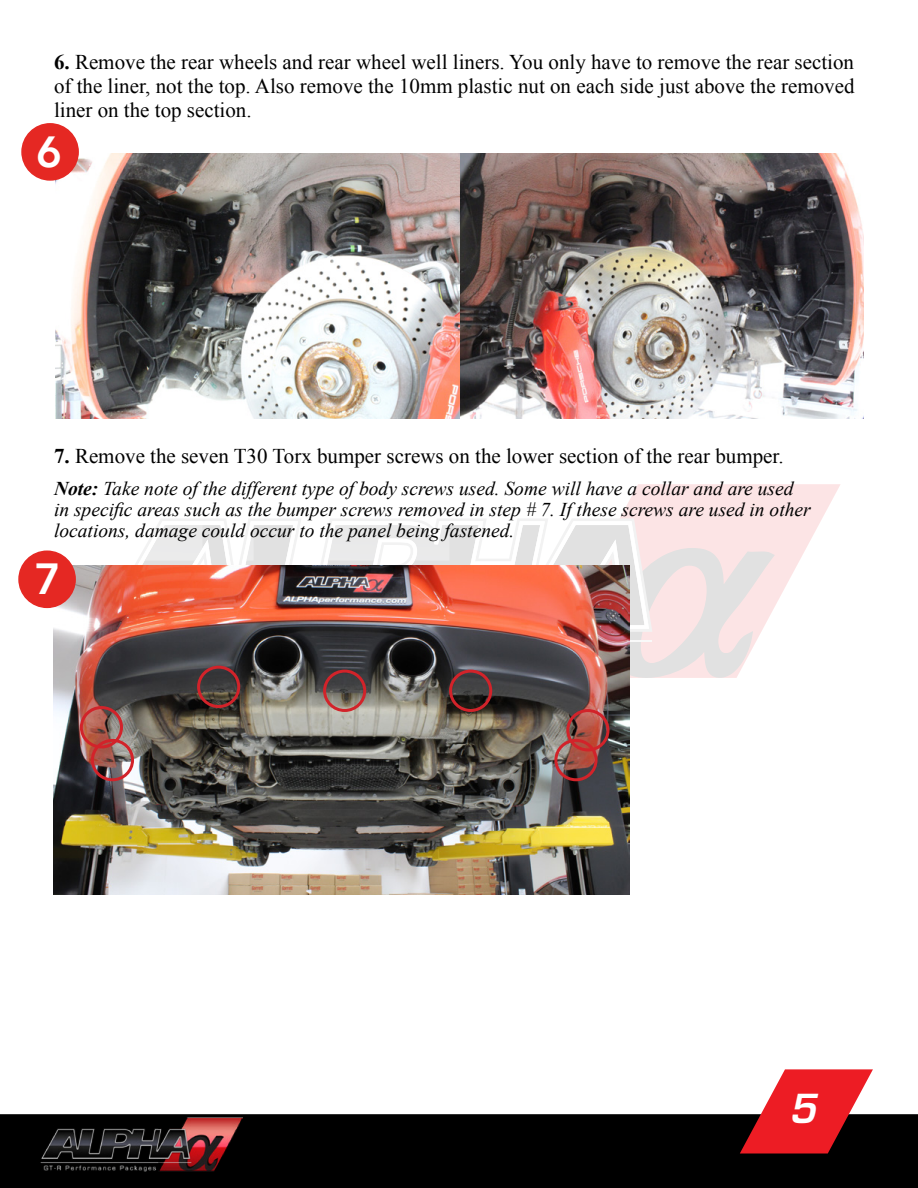
<style>
.page{position:relative;width:918px;height:1188px;background:#fff}
.page>*{position:absolute;margin:0;border:0;box-sizing:border-box;transform-origin:0 0}
.t1{font:800 43.5px "Avenir";color:#fff}
.t2{font:italic 600 39px "Eurostile LT Std";color:#fff}
.t3{font:21px/24px "Times New Roman";color:#000;text-align:justify}
.t4{font:italic 19.5px/21px "Times New Roman";color:#000}
.s1{font-weight:700}
</style>
<div class="page">
<div style="left:1px;top:1115px;width:916px;height:72px;background:#000"></div>
<div style="left:0;top:1114px;width:918px;height:74px;border:2px solid #000"></div>
<img style="left:41px;top:1118px;width:202px;height:53px">
<svg style="left:740px;top:1069px;width:133px;height:85px"></svg>
<svg style="left:620px;top:484px;width:220px;height:122px;fill:#fce4e5"></svg>
<svg style="left:97px;top:518px;width:678px;height:160px"></svg>
<img style="left:55px;top:153px;width:405px;height:265px">
<div style="left:22px;top:124px;width:56px;height:56px;background:#e52823;border-radius:50%"></div>
<div style="left:21px;top:123px;width:58px;height:58px;border:2px solid #e52823;border-radius:50%"></div>
<img style="left:460px;top:153px;width:404px;height:265px">
<img style="left:54px;top:566px;width:576px;height:329px">
<div style="left:19px;top:551px;width:56px;height:56px;background:#e52823;border-radius:50%"></div>
<div style="left:18px;top:550px;width:58px;height:58px;border:2px solid #e52823;border-radius:50%"></div>
<div style="left:80px;top:706px;width:43px;height:42px;border:3px solid #d2232a;border-radius:50%"></div>
<div style="left:91px;top:739px;width:43px;height:42px;border:3px solid #d2232a;border-radius:50%"></div>
<div style="left:197px;top:666px;width:43px;height:42px;border:3px solid #d2232a;border-radius:50%"></div>
<div style="left:323px;top:670px;width:43px;height:42px;border:3px solid #d2232a;border-radius:50%"></div>
<div style="left:449px;top:670px;width:43px;height:42px;border:3px solid #d2232a;border-radius:50%"></div>
<div style="left:566px;top:709px;width:43px;height:42px;border:3px solid #d2232a;border-radius:50%"></div>
<div style="left:554px;top:739px;width:44px;height:42px;border:3px solid #d2232a;border-radius:50%"></div>
<p class="t3" style="left:54px;top:49px;width:802px"><span class="s1">6.</span> Remove the rear wheels and rear wheel well liners. You only have to remove the rear section of the liner, not the top. Also remove the 10mm plastic nut on each side just above the removed liner on the top section.</p>
<h1 class="t1" style="left:36px;top:118px;width:27px">6</h1>
<p class="t3" style="left:54px;top:443px;width:731px"><span class="s1">7.</span> Remove the seven T30 Torx bumper screws on the lower section of the rear bumper.</p>
<p class="t4" style="left:54px;top:478px;width:758px"><span class="s1">Note:</span> Take note of the different type of body screws used. Some will have a collar and are used in specific areas such as the bumper screws removed in step # 7. If these screws are used in other locations, damage could occur to the panel being fastened.</p>
<h1 class="t1" style="left:35px;top:545px;width:27px">7</h1>
<h2 class="t2" style="left:788px;top:1084px;width:29px">5</h2>
</div>
